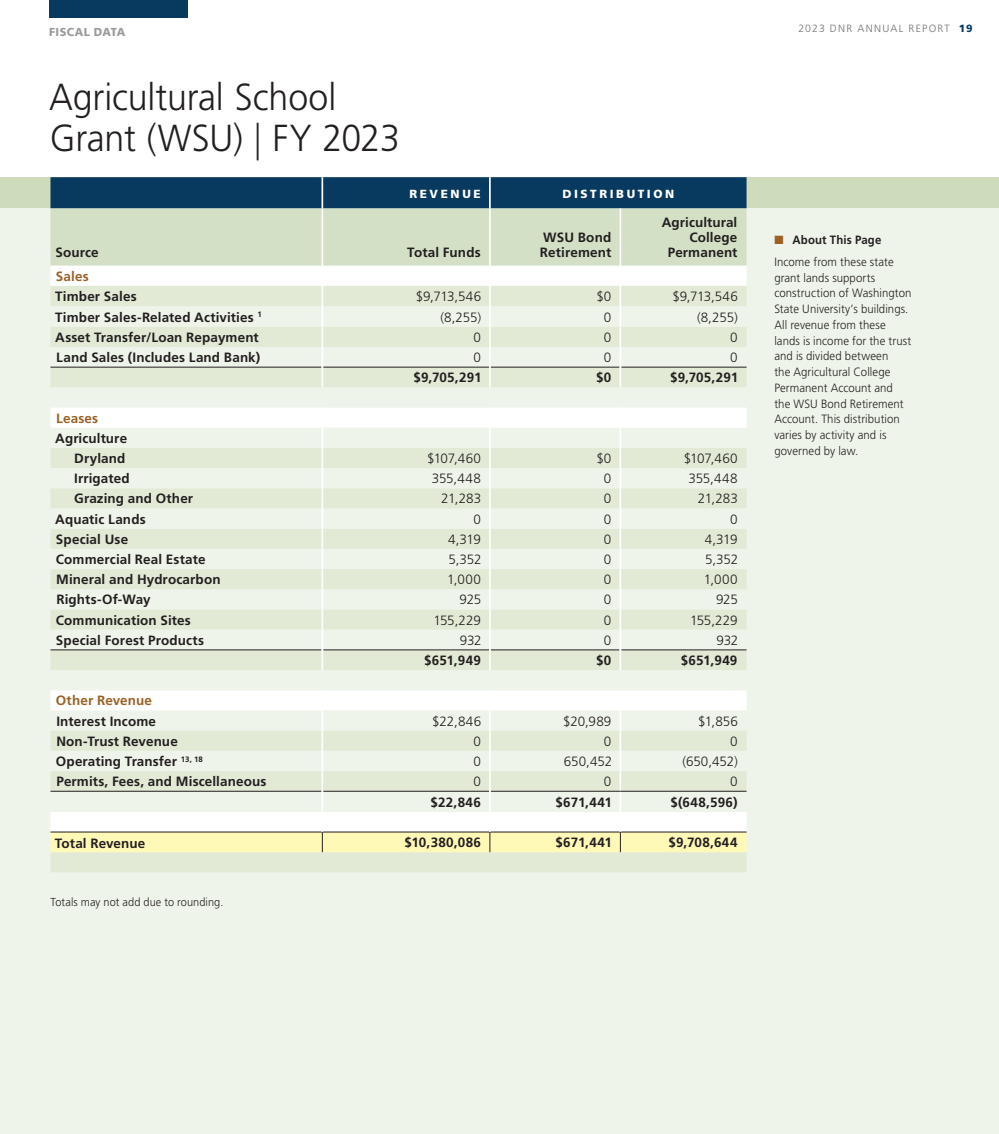
<style>
.page{position:relative;width:999px;height:1134px;background:#fff}
.page>*{position:absolute;margin:0;border:0;box-sizing:border-box;transform-origin:0 0}
.t1{font:300 37.65px/40.8px "Frutiger LT Std";letter-spacing:-.005em;color:#231f20;scale:.95 1}
.Table_Head_Left{font:700 13.5px "Frutiger LT Std";letter-spacing:.01em;color:#231f20}
.Table_Text_Right{font:300 13.5px "Frutiger LT Std";letter-spacing:-.015em;color:#231f20}
.Table_Head_Right{font:700 13.5px/15.1px "Frutiger LT Std";letter-spacing:.01em;color:#231f20}
.Table_Text_Right-2{font:700 13.5px "Frutiger LT Std";letter-spacing:.025em;color:#231f20}
.Table_Head_Left-2{font:700 13.5px "Frutiger LT Std";letter-spacing:.01em;color:#9b6025}
.Side_Bar{font:300 12px/15.8px "Frutiger LT Std";letter-spacing:.005em;color:#231f20;scale:.95 1}
.Side_Bar-2{font:700 12px "Frutiger LT Std";letter-spacing:.015em;color:#231f20;scale:.95 1}
.Table_Head_Left-3{font:900 11.85px "Frutiger LT Std";letter-spacing:.22em;color:#fff}
.Side_Bar-3{font:300 11.55px "Frutiger LT Std";letter-spacing:.005em;color:#231f20;scale:.95 1}
.Table_Head_Left-4{font:900 11.55px "Frutiger LT Std";letter-spacing:.04em;color:#999b9e;scale:.95 1}
.t2{font:300 10.5px "Frutiger LT Std";letter-spacing:.125em;color:#717275}
.s1{font-stretch:condensed}
.s2{font-weight:900;color:#083a5f}
.s3{color:#9b6025}
</style>
<div class="page">
<div style="left:0;top:177px;width:999px;height:957px;background:#eff4ea"></div>
<div style="left:0;top:177px;width:999px;height:31px;background:#cfdcbc"></div>
<div style="left:50px;top:852px;width:697px;height:20px;background:#e2ead6"></div>
<svg style="left:50px;top:408px;width:697px;height:262px"></svg>
<hr style="left:50px;top:650px;width:272px;height:1px;background:#231f20">
<hr style="left:323px;top:650px;width:166px;height:1px;background:#231f20">
<hr style="left:491px;top:650px;width:129px;height:1px;background:#231f20">
<hr style="left:621px;top:650px;width:126px;height:1px;background:#231f20">
<svg style="left:620px;top:408px;width:1px;height:262px"></svg>
<svg style="left:50px;top:177px;width:697px;height:210px"></svg>
<hr style="left:489px;top:367px;width:2px;height:20px;background:#fff">
<hr style="left:489px;top:408px;width:2px;height:20px;background:#fff">
<hr style="left:489px;top:428px;width:2px;height:20px;background:#fff">
<hr style="left:489px;top:448px;width:2px;height:20px;background:#fff">
<hr style="left:489px;top:468px;width:2px;height:20px;background:#fff">
<hr style="left:489px;top:488px;width:2px;height:21px;background:#fff">
<hr style="left:489px;top:509px;width:2px;height:20px;background:#fff">
<hr style="left:489px;top:529px;width:2px;height:20px;background:#fff">
<hr style="left:489px;top:549px;width:2px;height:20px;background:#fff">
<hr style="left:489px;top:569px;width:2px;height:20px;background:#fff">
<hr style="left:489px;top:589px;width:2px;height:20px;background:#fff">
<hr style="left:489px;top:609px;width:2px;height:21px;background:#fff">
<hr style="left:489px;top:630px;width:2px;height:20px;background:#fff">
<svg style="left:322px;top:408px;width:1px;height:262px"></svg>
<hr style="left:489px;top:650px;width:2px;height:20px;background:#fff">
<svg style="left:50px;top:690px;width:697px;height:162px"></svg>
<div style="left:49px;top:0;width:138px;height:18px;background:#083a5f"></div>
<p class="Table_Head_Left-4" style="left:49px;top:25px;width:82px">FISCAL DATA</p>
<p class="t1" style="left:49px;top:78px;width:371px">Agricultural School<br>Grant (WSU) <span class="s1">|</span> FY 2023</p>
<p class="Table_Head_Left-3" style="left:409px;top:187px;width:73px">REVENUE</p>
<p class="Table_Head_Left-3" style="left:562px;top:187px;width:113px">DISTRIBUTION</p>
<p class="Table_Head_Left" style="left:55px;top:245px;width:45px">Source</p>
<p class="Table_Head_Right" style="left:407px;top:245px;width:75px">Total Funds</p>
<p class="Table_Head_Right" style="left:540px;top:230px;width:73px">WSU Bond<br>Retirement</p>
<p class="Table_Head_Right" style="left:662px;top:215px;width:77px;text-align:right">Agricultural<br>College<br>Permanent</p>
<p class="Table_Head_Left-2" style="left:56px;top:268px;width:34px">Sales</p>
<p class="Table_Head_Left" style="left:55px;top:288px;width:83px">Timber Sales</p>
<p class="Table_Text_Right" style="left:416px;top:289px;width:67px">$9,713,546</p>
<p class="Table_Text_Right" style="left:596px;top:289px;width:16px">$0</p>
<p class="Table_Text_Right" style="left:673px;top:289px;width:67px">$9,713,546</p>
<p class="Table_Head_Left" style="left:55px;top:309px;width:208px">Timber Sales-Related Activities <sup>1</sup></p>
<p class="Table_Text_Right" style="left:440px;top:309px;width:42px">(8,255)</p>
<p class="Table_Text_Right" style="left:604px;top:309px;width:9px">0</p>
<p class="Table_Text_Right" style="left:697px;top:309px;width:42px">(8,255)</p>
<p class="Table_Head_Left" style="left:55px;top:329px;width:205px">Asset Transfer/Loan Repayment</p>
<p class="Table_Text_Right" style="left:473px;top:330px;width:9px">0</p>
<p class="Table_Text_Right" style="left:604px;top:330px;width:9px">0</p>
<p class="Table_Text_Right" style="left:730px;top:330px;width:9px">0</p>
<p class="Table_Head_Left" style="left:56px;top:349px;width:206px">Land Sales (Includes Land Bank)</p>
<p class="Table_Text_Right" style="left:473px;top:350px;width:9px">0</p>
<p class="Table_Text_Right" style="left:604px;top:350px;width:9px">0</p>
<p class="Table_Text_Right" style="left:730px;top:350px;width:9px">0</p>
<p class="Table_Head_Right" style="left:414px;top:370px;width:69px">$9,705,291</p>
<p class="Table_Head_Right" style="left:596px;top:370px;width:17px">$0</p>
<p class="Table_Head_Right" style="left:670px;top:370px;width:69px">$9,705,291</p>
<p class="Table_Head_Left-2" style="left:56px;top:410px;width:44px">Leases</p>
<p class="Table_Head_Left" style="left:55px;top:430px;width:73px">Agriculture</p>
<p class="Table_Head_Left" style="left:74px;top:450px;width:53px">Dryland</p>
<p class="Table_Text_Right" style="left:427px;top:451px;width:55px">$107,460</p>
<p class="Table_Text_Right" style="left:596px;top:451px;width:16px">$0</p>
<p class="Table_Text_Right" style="left:684px;top:451px;width:55px">$107,460</p>
<p class="Table_Head_Left" style="left:74px;top:471px;width:57px">Irrigated</p>
<p class="Table_Text_Right" style="left:432px;top:471px;width:51px">355,448</p>
<p class="Table_Text_Right" style="left:604px;top:471px;width:9px">0</p>
<p class="Table_Text_Right" style="left:688px;top:471px;width:51px">355,448</p>
<p class="Table_Head_Left" style="left:74px;top:491px;width:120px">Grazing and Other</p>
<p class="Table_Text_Right" style="left:441px;top:491px;width:41px">21,283</p>
<p class="Table_Text_Right" style="left:604px;top:491px;width:9px">0</p>
<p class="Table_Text_Right" style="left:698px;top:491px;width:41px">21,283</p>
<p class="Table_Head_Left" style="left:55px;top:511px;width:92px">Aquatic Lands</p>
<p class="Table_Text_Right" style="left:473px;top:511px;width:9px">0</p>
<p class="Table_Text_Right" style="left:604px;top:511px;width:9px">0</p>
<p class="Table_Text_Right" style="left:730px;top:511px;width:9px">0</p>
<p class="Table_Head_Left" style="left:56px;top:531px;width:74px">Special Use</p>
<p class="Table_Text_Right" style="left:448px;top:532px;width:34px">4,319</p>
<p class="Table_Text_Right" style="left:604px;top:532px;width:9px">0</p>
<p class="Table_Text_Right" style="left:705px;top:532px;width:34px">4,319</p>
<p class="Table_Head_Left" style="left:56px;top:551px;width:151px">Commercial Real Estate</p>
<p class="Table_Text_Right" style="left:448px;top:552px;width:35px">5,352</p>
<p class="Table_Text_Right" style="left:604px;top:552px;width:9px">0</p>
<p class="Table_Text_Right" style="left:705px;top:552px;width:35px">5,352</p>
<p class="Table_Head_Left" style="left:56px;top:572px;width:166px">Mineral and Hydrocarbon</p>
<p class="Table_Text_Right" style="left:447px;top:572px;width:35px">1,000</p>
<p class="Table_Text_Right" style="left:604px;top:572px;width:9px">0</p>
<p class="Table_Text_Right" style="left:704px;top:572px;width:35px">1,000</p>
<p class="Table_Head_Left" style="left:56px;top:592px;width:96px">Rights-Of-Way</p>
<p class="Table_Text_Right" style="left:459px;top:592px;width:23px">925</p>
<p class="Table_Text_Right" style="left:604px;top:592px;width:9px">0</p>
<p class="Table_Text_Right" style="left:716px;top:592px;width:23px">925</p>
<p class="Table_Head_Left" style="left:56px;top:612px;width:137px">Communication Sites</p>
<p class="Table_Text_Right" style="left:433px;top:612px;width:49px">155,229</p>
<p class="Table_Text_Right" style="left:604px;top:612px;width:9px">0</p>
<p class="Table_Text_Right" style="left:690px;top:612px;width:49px">155,229</p>
<p class="Table_Head_Left" style="left:56px;top:632px;width:150px">Special Forest Products</p>
<p class="Table_Text_Right" style="left:460px;top:633px;width:23px">932</p>
<p class="Table_Text_Right" style="left:604px;top:633px;width:9px">0</p>
<p class="Table_Text_Right" style="left:717px;top:633px;width:23px">932</p>
<p class="Table_Head_Right" style="left:424px;top:653px;width:58px">$651,949</p>
<p class="Table_Head_Right" style="left:596px;top:653px;width:17px">$0</p>
<p class="Table_Head_Right" style="left:681px;top:653px;width:58px">$651,949</p>
<p class="Table_Head_Left-2" style="left:56px;top:693px;width:98px">Other Revenue</p>
<p class="Table_Head_Left" style="left:56px;top:713px;width:101px">Interest Income</p>
<p class="Table_Text_Right" style="left:432px;top:713px;width:51px">$22,846</p>
<p class="Table_Text_Right" style="left:563px;top:713px;width:50px">$20,989</p>
<p class="Table_Text_Right" style="left:698px;top:713px;width:41px">$1,856</p>
<p class="Table_Head_Left" style="left:56px;top:733px;width:123px">Non-Trust Revenue</p>
<p class="Table_Text_Right" style="left:473px;top:734px;width:9px">0</p>
<p class="Table_Text_Right" style="left:604px;top:734px;width:9px">0</p>
<p class="Table_Text_Right" style="left:730px;top:734px;width:9px">0</p>
<p class="Table_Head_Left" style="left:56px;top:753px;width:148px">Operating Transfer <sup>13,</sup> <sup>18</sup></p>
<p class="Table_Text_Right" style="left:473px;top:754px;width:9px">0</p>
<p class="Table_Text_Right" style="left:564px;top:754px;width:50px">650,452</p>
<p class="Table_Text_Right" style="left:682px;top:754px;width:57px">(650,452)</p>
<p class="Table_Head_Left" style="left:56px;top:774px;width:212px">Permits, Fees, and Miscellaneous</p>
<p class="Table_Text_Right" style="left:473px;top:774px;width:9px">0</p>
<p class="Table_Text_Right" style="left:604px;top:774px;width:9px">0</p>
<p class="Table_Text_Right" style="left:730px;top:774px;width:9px">0</p>
<p class="Table_Text_Right-2" style="left:430px;top:794px;width:52px">$22,846</p>
<p class="Table_Text_Right-2" style="left:556px;top:794px;width:58px">$671,441</p>
<p class="Table_Text_Right-2" style="left:671px;top:794px;width:69px">$(648,596)</p>
<p class="Table_Head_Left" style="left:55px;top:835px;width:92px">Total Revenue</p>
<p class="Table_Head_Right" style="left:405px;top:835px;width:78px">$10,380,086</p>
<p class="Table_Head_Right" style="left:556px;top:835px;width:58px">$671,441</p>
<p class="Table_Head_Right" style="left:669px;top:835px;width:71px">$9,708,644</p>
<p class="Side_Bar-3" style="left:50px;top:896px;width:184px">Totals may not add due to rounding.</p>
<p class="t2" style="left:798px;top:22px;width:176px">2023 DNR ANNUAL REPORT <span class="s2">19</span></p>
<p class="Side_Bar-2" style="left:774px;top:233px;width:114px"><span class="s3">■</span> About This Page</p>
<p class="Side_Bar" style="left:774px;top:254px;width:146px">Income from these state grant lands supports construction of Washington<br>State University’s buildings.<br>All revenue from these lands is income for the trust and is divided between<br>the Agricultural College<br>Permanent Account and the WSU Bond Retirement<br>Account. This distribution varies by activity and is governed by law.</p>
</div>
